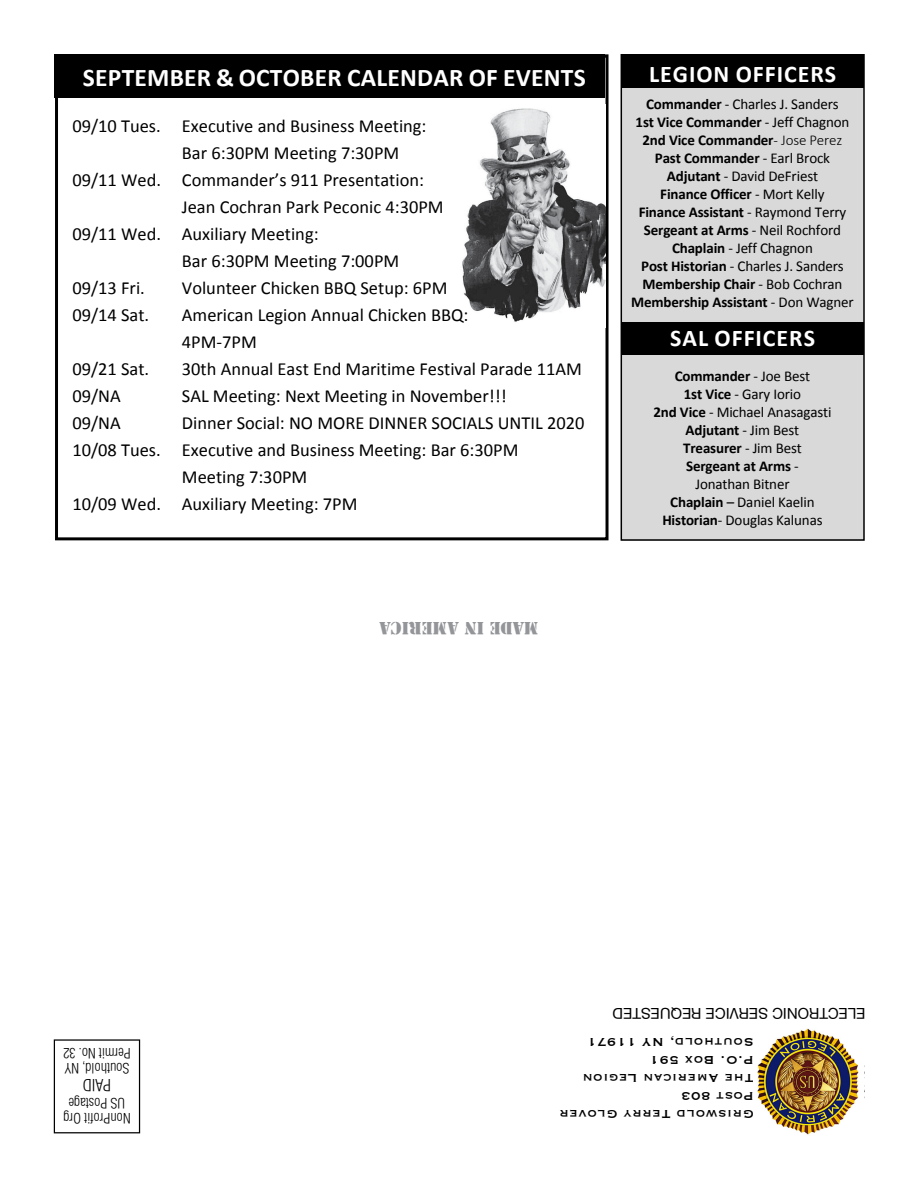
<style>
.page{position:relative;width:918px;height:1188px;background:#fff}
.page>*{position:absolute;margin:0;border:0;box-sizing:border-box;transform-origin:0 0}
.t1{font:700 25.5px "Calibri";letter-spacing:.01em;color:#fff}
.t2{font:700 24px "Calibri";letter-spacing:.04em;color:#fff}
.t3{font:18.45px/27px "Calibri";color:#000}
.t4{font:16.5px "Stencil Std";color:#939598}
.t5{font:300 condensed 16.35px "Helvetica";color:#000}
.t6{font:700 15px/18px "Calibri";letter-spacing:-.01em;color:#000;text-align:center}
.t7{font:15px/18px "Calibri";letter-spacing:-.01em;color:#000;text-align:center}
.t8{font:15px/18px "Copperplate";letter-spacing:.05em;color:#000}
.t9{font:15px "Helvetica Neue";color:#000}
.t10{font:300 condensed 13.95px/15px "Helvetica";color:#000;text-align:center}
.s1{font-weight:400}
.s2{font-weight:300}
.s3{font-weight:700}
</style>
<div class="page">
<div style="left:55px;top:54px;width:554px;height:486px;border:3px solid #000"></div>
<img style="left:462px;top:105px;width:144px;height:223px">
<svg style="left:54px;top:1039px;width:86px;height:94px"></svg>
<div style="left:54px;top:55px;width:550px;height:43px;background:#000"></div>
<div style="left:621px;top:55px;width:243px;height:33px;background:#000"></div>
<div style="left:621px;top:80px;width:243px;height:461px;background:#d9d9d9"></div>
<div style="left:621px;top:322px;width:243px;height:33px;background:#000"></div>
<div style="left:621px;top:54px;width:244px;height:487px;border:2px solid #000"></div>
<img style="left:757px;top:1028px;width:102px;height:107px">
<h1 class="t1" style="left:83px;top:62px;width:504px">SEPTEMBER &amp; OCTOBER CALENDAR OF EVENTS</h1>
<p class="t3" style="left:72px;top:113px;width:356px">09/10 Tues. Executive and Business Meeting:</p>
<p class="t3" style="left:182px;top:140px;width:219px">Bar 6:30PM Meeting 7:30PM</p>
<p class="t3" style="left:72px;top:167px;width:353px">09/11 Wed. Commander’s 911 Presentation:</p>
<p class="t3" style="left:182px;top:194px;width:263px">Jean Cochran Park Peconic 4:30PM</p>
<p class="t3" style="left:72px;top:221px;width:248px">09/11 Wed. Auxiliary Meeting:</p>
<p class="t3" style="left:182px;top:248px;width:219px">Bar 6:30PM Meeting 7:00PM</p>
<p class="t3" style="left:72px;top:275px;width:74px">09/13 Fri.</p>
<p class="t3" style="left:182px;top:275px;width:267px">Volunteer Chicken BBQ Setup: 6PM</p>
<p class="t3" style="left:72px;top:302px;width:78px">09/14 Sat.</p>
<p class="t3" style="left:182px;top:302px;width:288px">American Legion Annual Chicken BBQ:<br>4PM-7PM</p>
<p class="t3" style="left:72px;top:356px;width:78px">09/21 Sat.</p>
<p class="t3" style="left:182px;top:356px;width:402px">30th Annual East End Maritime Festival Parade 11AM</p>
<p class="t3" style="left:72px;top:383px;width:50px">09/NA</p>
<p class="t3" style="left:182px;top:383px;width:327px">SAL Meeting: Next Meeting in November!!!</p>
<p class="t3" style="left:72px;top:410px;width:50px">09/NA</p>
<p class="t3" style="left:182px;top:410px;width:404px">Dinner Social: NO MORE DINNER SOCIALS UNTIL 2020</p>
<p class="t3" style="left:72px;top:437px;width:448px">10/08 Tues. Executive and Business Meeting: Bar 6:30PM</p>
<p class="t3" style="left:182px;top:464px;width:127px">Meeting 7:30PM</p>
<p class="t3" style="left:72px;top:491px;width:287px">10/09 Wed. Auxiliary Meeting: 7PM</p>
<p class="t4" style="left:539px;top:639px;width:161px;rotate:-180deg">MADE IN AMERICA</p>
<h2 class="t2" style="left:649px;top:58px;width:189px">LEGION OFFICERS</h2>
<p class="t6" style="left:631px;top:95px;width:224px">Commander <span class="s1">- Charles J. Sanders<br></span>1st Vice Commander <span class="s1">- Jeff Chagnon<br></span>2nd Vice Commander<span class="s2">- Jose Perez<br></span>Past Commander <span class="s1">- Earl Brock<br></span>Adjutant <span class="s1">- David DeFriest<br></span>Finance Officer <span class="s1">- Mort Kelly<br></span>Finance Assistant <span class="s1">- Raymond Terry<br></span>Sergeant at Arms <span class="s1">- Neil Rochford<br></span>Chaplain <span class="s1">- Jeff Chagnon<br></span>Post Historian <span class="s1">- Charles J. Sanders<br></span>Membership Chair <span class="s1">- Bob Cochran<br></span>Membership Assistant <span class="s1">- Don Wagner</span></p>
<h2 class="t2" style="left:670px;top:323px;width:146px">SAL OFFICERS</h2>
<p class="t7" style="left:653px;top:367px;width:179px"><span class="s3">Commander</span> - Joe Best<br><span class="s3">1st Vice</span> - Gary Iorio<br><span class="s3">2nd Vice</span> - Michael Anasagasti<br><span class="s3">Adjutant</span> - Jim Best<br><span class="s3">Treasurer</span> - Jim Best<br><span class="s3">Sergeant at Arms</span> -<br>Jonathan Bitner<br><span class="s3">Chaplain</span> – Daniel Kaelin<br><span class="s3">Historian</span>- Douglas Kalunas</p>
<p class="t9" style="left:866px;top:1024px;width:254px;rotate:-180deg">ELECTRONIC SERVICE REQUESTED</p>
<p class="t10" style="left:131px;top:1076px;width:69px;text-align:left;rotate:-180deg">Southold, NY<br>Permit No. 32</p>
<p class="t5" style="left:111px;top:1095px;width:30px;rotate:-180deg">PAID</p>
<p class="t10" style="left:131px;top:1126px;width:69px;rotate:-180deg">NonProfit Org<br>US Postage</p>
<p class="t8" style="left:754px;top:1124px;width:196px;rotate:-180deg">Griswold Terry Glover<br>Post 803<br>The American Legion<br>P.O. Box 591<br>Southold, NY 11971</p>
</div>
